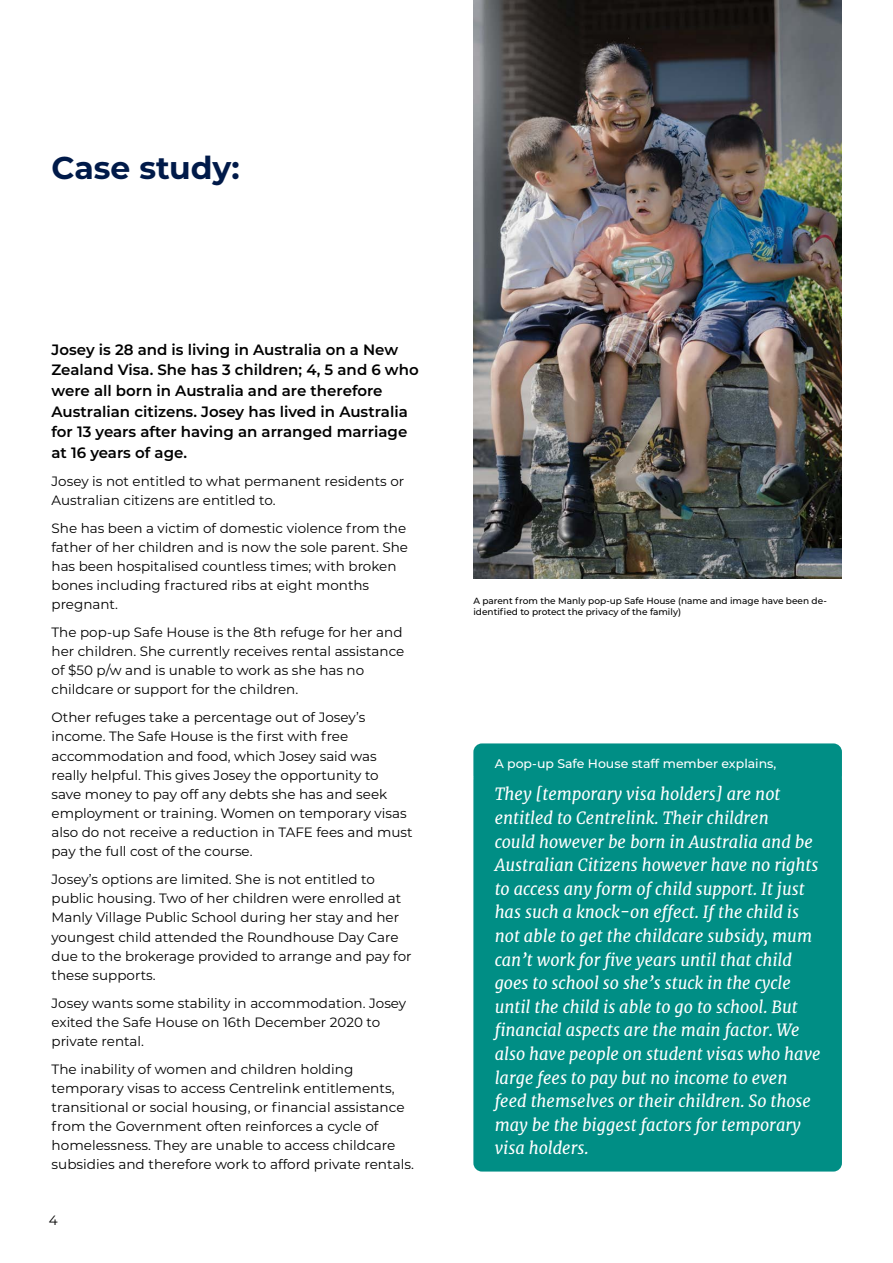
<style>
.page{position:relative;width:893px;height:1263px;background:#fff}
.page>*{position:absolute;margin:0;border:0;box-sizing:border-box;transform-origin:0 0}
.t1{font:700 31.5px "Montserrat";letter-spacing:-.005em;color:#001a49}
.t2{font:italic 16.65px/23.5px "Merriweather";color:#fff}
.t3{font:600 15px/20.7px "Montserrat";color:#000}
.t4{font:13.5px/19.2px "Montserrat";color:#000}
.t5{font:500 12.45px "Montserrat";color:#fff}
.t6{font:500 9px/10.8px "Montserrat";color:#000}
</style>
<div class="page">
<div style="left:473px;top:743px;width:369px;height:41px;background:#008e85;border-radius:9px"></div>
<div style="left:473px;top:771px;width:369px;height:400px;background:#008e85;border-radius:9px"></div>
<img style="left:473px;top:0;width:369px;height:578px">
<h1 class="t1" style="left:52px;top:145px;width:190px">Case study:</h1>
<p class="t3" style="left:52px;top:338px;width:369px">Josey is 28 and is living in Australia on a New Zealand Visa. She has 3 children; 4, 5 and 6 who were all born in Australia and are therefore Australian citizens. Josey has lived in Australia for 13 years after having an arranged marriage at 16 years of age.</p>
<p class="t4" style="left:52px;top:471px;width:354px">Josey is not entitled to what permanent residents or<br>Australian citizens are entitled to.</p>
<p class="t4" style="left:52px;top:518px;width:358px">She has been a victim of domestic violence from the father of her children and is now the sole parent. She has been hospitalised countless times; with broken bones including fractured ribs at eight months pregnant.</p>
<p class="t4" style="left:52px;top:622px;width:354px">The pop-up Safe House is the 8th refuge for her and her children. She currently receives rental assistance of $50 p/w and is unable to work as she has no childcare or support for the children.</p>
<p class="t4" style="left:52px;top:707px;width:363px">Other refuges take a percentage out of Josey’s income. The Safe House is the first with free accommodation and food, which Josey said was really helpful. This gives Josey the opportunity to<br>save money to pay off any debts she has and seek employment or training. Women on temporary visas also do not receive a reduction in TAFE fees and must pay the full cost of the course.</p>
<p class="t4" style="left:52px;top:869px;width:361px">Josey’s options are limited. She is not entitled to public housing. Two of her children were enrolled at Manly Village Public School during her stay and her youngest child attended the Roundhouse Day Care due to the brokerage provided to arrange and pay for these supports.</p>
<p class="t4" style="left:52px;top:993px;width:356px">Josey wants some stability in accommodation. Josey exited the Safe House on 16th December 2020 to private rental.</p>
<p class="t4" style="left:52px;top:1059px;width:364px">The inability of women and children holding temporary visas to access Centrelink entitlements, transitional or social housing, or financial assistance from the Government often reinforces a cycle of homelessness. They are unable to access childcare subsidies and therefore work to afford private rentals.</p>
<p class="t4" style="left:49px;top:1210px;width:10px">4</p>
<p class="t6" style="left:473px;top:595px;width:355px">A parent from the Manly pop-up Safe House (name and image have been de&shy;identified to protect the privacy of the family)</p>
<p class="t5" style="left:495px;top:755px;width:283px">A pop-up Safe House staff member explains,</p>
<p class="t2" style="left:495px;top:782px;width:327px">They [temporary visa holders] are not entitled to Centrelink. Their children<br>could however be born in Australia and be Australian Citizens however have no rights to access any form of child support. It just has such a knock-on effect. If the child is not able to get the childcare subsidy, mum can’t work for five years until that child goes to school so she’s stuck in the cycle until the child is able to go to school. But financial aspects are the main factor. We also have people on student visas who have large fees to pay but no income to even feed themselves or their children. So those may be the biggest factors for temporary visa holders.</p>
</div>
